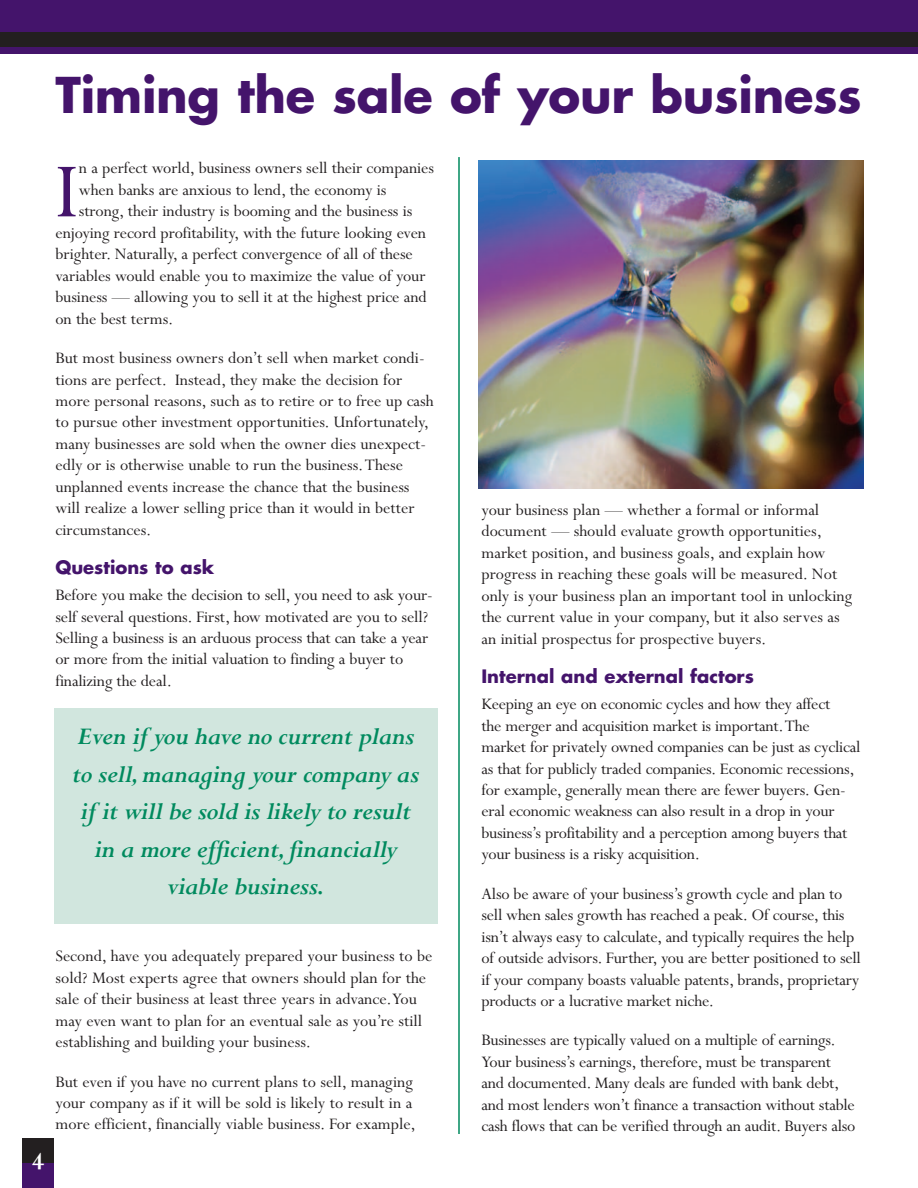
<style>
.page{position:relative;width:918px;height:1188px;background:#fff}
.page>*{position:absolute;margin:0;border:0;box-sizing:border-box;transform-origin:0 0}
.t1{font:86.25px "Perpetua Std";color:#44146b}
.t2{font:700 48px "Futura Std";letter-spacing:-.005em;color:#44146b}
.t3{font:italic 700 27px/37.5px "Perpetua Std";letter-spacing:-.015em;color:#008a5e;text-align:center}
.t4{font:700 27px "Perpetua Std";color:#fff}
.t5{font:18px/21.5px "Perpetua Std";letter-spacing:-.005em;color:#231f20}
.t6{font:700 18px "Futura Std";color:#44146b}
</style>
<div class="page">
<div style="left:0;top:0;width:918px;height:54px;background:#44146b"></div>
<div style="left:0;top:32px;width:918px;height:15px;background:#231f20"></div>
<div style="left:22px;top:1138px;width:32px;height:50px;background:#44146b"></div>
<div style="left:22px;top:1139px;width:32px;height:24px;background:#231f20"></div>
<hr style="left:458px;top:157px;width:2px;height:977px;background:#008a5e">
<div style="left:54px;top:708px;width:384px;height:215px;background:#d1e6de"></div>
<img style="left:479px;top:160px;width:385px;height:329px">
<h2 class="t2" style="left:56px;top:73px;width:808px">Timing the sale of your business</h2>
<h1 class="t1" style="left:56px;top:159px;width:24px">I</h1>
<p class="t5" style="left:79px;top:159px;width:357px">n a perfect world, business owners sell their companies</p>
<p class="t5" style="left:79px;top:181px;width:309px">when banks are anxious to lend, the economy is</p>
<p class="t5" style="left:79px;top:202px;width:335px">strong, their industry is booming and the business is</p>
<p class="t5" style="left:56px;top:224px;width:372px">enjoying record profitability, with the future looking even</p>
<p class="t5" style="left:56px;top:245px;width:359px">brighter. Naturally, a perfect convergence of all of these</p>
<p class="t5" style="left:56px;top:267px;width:372px">variables would enable you to maximize the value of your</p>
<p class="t5" style="left:56px;top:288px;width:373px">business — allowing you to sell it at the highest price and</p>
<p class="t5" style="left:56px;top:309px;width:119px">on the best terms.</p>
<p class="t5" style="left:56px;top:349px;width:380px">But most business owners don’t sell when market condi&shy;tions are perfect. Instead, they make the decision for more personal reasons, such as to retire or to free up cash to pursue other investment opportunities. Unfortunately, many businesses are sold when the owner dies unexpect&shy;edly or is otherwise unable to run the business.These unplanned events increase the chance that the business will realize a lower selling price than it would in better circumstances.</p>
<p class="t6" style="left:56px;top:559px;width:160px">Questions to ask</p>
<p class="t5" style="left:56px;top:586px;width:379px">Before you make the decision to sell, you need to ask your&shy;self several questions. First, how motivated are you to sell?<br>Selling a business is an arduous process that can take a year or more from the initial valuation to finding a buyer to finalizing the deal.</p>
<h3 class="t3" style="left:72px;top:720px;width:349px">Even if you have no current plans to sell, managing your company as if it will be sold is likely to result in a more efficient, financially viable business.</h3>
<h3 class="t4" style="left:32px;top:1151px;width:14px">4</h3>
<p class="t5" style="left:55px;top:947px;width:378px">Second, have you adequately prepared your business to be sold? Most experts agree that owners should plan for the sale of their business at least three years in advance.You may even want to plan for an eventual sale as you’re still establishing and building your business.</p>
<p class="t5" style="left:56px;top:1072px;width:362px">But even if you have no current plans to sell, managing your company as if it will be sold is likely to result in a more efficient, financially viable business. For example,</p>
<p class="t5" style="left:482px;top:501px;width:372px">your business plan — whether a formal or informal document — should evaluate growth opportunities, market position, and business goals, and explain how progress in reaching these goals will be measured. Not only is your business plan an important tool in unlocking the current value in your company, but it also serves as an initial prospectus for prospective buyers.</p>
<p class="t6" style="left:482px;top:668px;width:274px">Internal and external factors</p>
<p class="t5" style="left:482px;top:695px;width:380px">Keeping an eye on economic cycles and how they affect<br>the merger and acquisition market is important.The<br>market for privately owned companies can be just as cyclical as that for publicly traded companies. Economic recessions, for example, generally mean there are fewer buyers. Gen&shy;eral economic weakness can also result in a drop in your business’s profitability and a perception among buyers that your business is a risky acquisition.</p>
<p class="t5" style="left:482px;top:885px;width:381px">Also be aware of your business’s growth cycle and plan to sell when sales growth has reached a peak. Of course, this isn’t always easy to calculate, and typically requires the help of outside advisors. Further, you are better positioned to sell if your company boasts valuable patents, brands, proprietary products or a lucrative market niche.</p>
<p class="t5" style="left:482px;top:1031px;width:376px">Businesses are typically valued on a multiple of earnings.<br>Your business’s earnings, therefore, must be transparent and documented. Many deals are funded with bank debt, and most lenders won’t finance a transaction without stable cash flows that can be verified through an audit. Buyers also</p>
</div>
